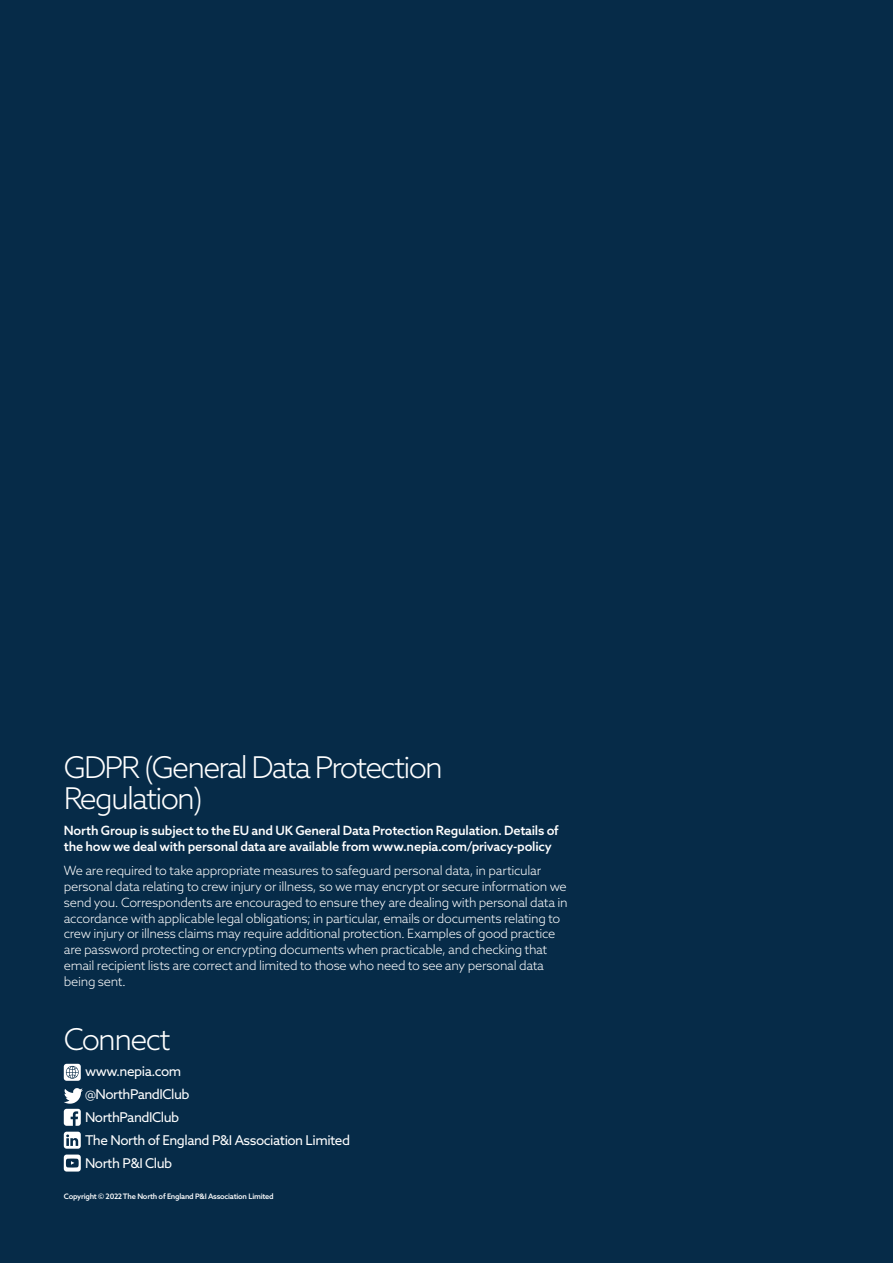
<style>
.page{position:relative;width:893px;height:1263px;background:#062b48}
.page>*{position:absolute;margin:0;border:0;box-sizing:border-box;transform-origin:0 0}
.NORTH_-_Contact_-_He{font:300 30px/31.5px "Azo Sans";letter-spacing:-.06em;color:#fff}
.NORTH_-_Contact_-_Co{font:13.5px "Azo Sans";letter-spacing:-.035em;color:#fff}
.NORTH_-_Body_1{font:300 12.75px/15.8px "Azo Sans";letter-spacing:-.02em;color:#fff}
.NORTH_-_Title__Small{font:500 12.75px/15.8px "Azo Sans";letter-spacing:-.015em;color:#fff}
.NORTH_-_Contact_-_Co-2{font:500 7.5px "Azo Sans";letter-spacing:-.03em;color:#fff}
</style>
<div class="page">
<svg style="left:64px;top:1064px;width:17px;height:17px"></svg>
<svg style="left:64px;top:1088px;width:19px;height:38px"></svg>
<svg style="left:64px;top:1132px;width:17px;height:39px"></svg>
<p class="NORTH_-_Contact_-_He" style="left:64px;top:751px;width:381px">GDPR (General Data Protection<br>Regulation)</p>
<p class="NORTH_-_Title__Small" style="left:64px;top:823px;width:497px">North Group is subject to the EU and UK General Data Protection Regulation. Details of the how we deal with personal data are available from www.nepia.com/privacy-policy</p>
<p class="NORTH_-_Body_1" style="left:64px;top:863px;width:505px">We are required to take appropriate measures to safeguard personal data, in particular personal data relating to crew injury or illness, so we may encrypt or secure information we send you. Correspondents are encouraged to ensure they are dealing with personal data in accordance with applicable legal obligations; in particular, emails or documents relating to crew injury or illness claims may require additional protection. Examples of good practice are password protecting or encrypting documents when practicable, and checking that email recipient lists are correct and limited to those who need to see any personal data being sent.</p>
<p class="NORTH_-_Contact_-_He" style="left:64px;top:1023px;width:108px">Connect</p>
<p class="NORTH_-_Contact_-_Co" style="left:85px;top:1063px;width:98px">www.nepia.com</p>
<p class="NORTH_-_Contact_-_Co" style="left:85px;top:1085px;width:106px">@NorthPandIClub</p>
<p class="NORTH_-_Contact_-_Co" style="left:85px;top:1108px;width:96px">NorthPandIClub</p>
<p class="NORTH_-_Contact_-_Co" style="left:85px;top:1131px;width:267px">The North of England P&amp;I Association Limited</p>
<p class="NORTH_-_Contact_-_Co" style="left:85px;top:1154px;width:89px">North P&amp;I Club</p>
<p class="NORTH_-_Contact_-_Co-2" style="left:64px;top:1191px;width:211px">Copyright © 2022 The North of England P&amp;I Association Limited</p>
</div>
